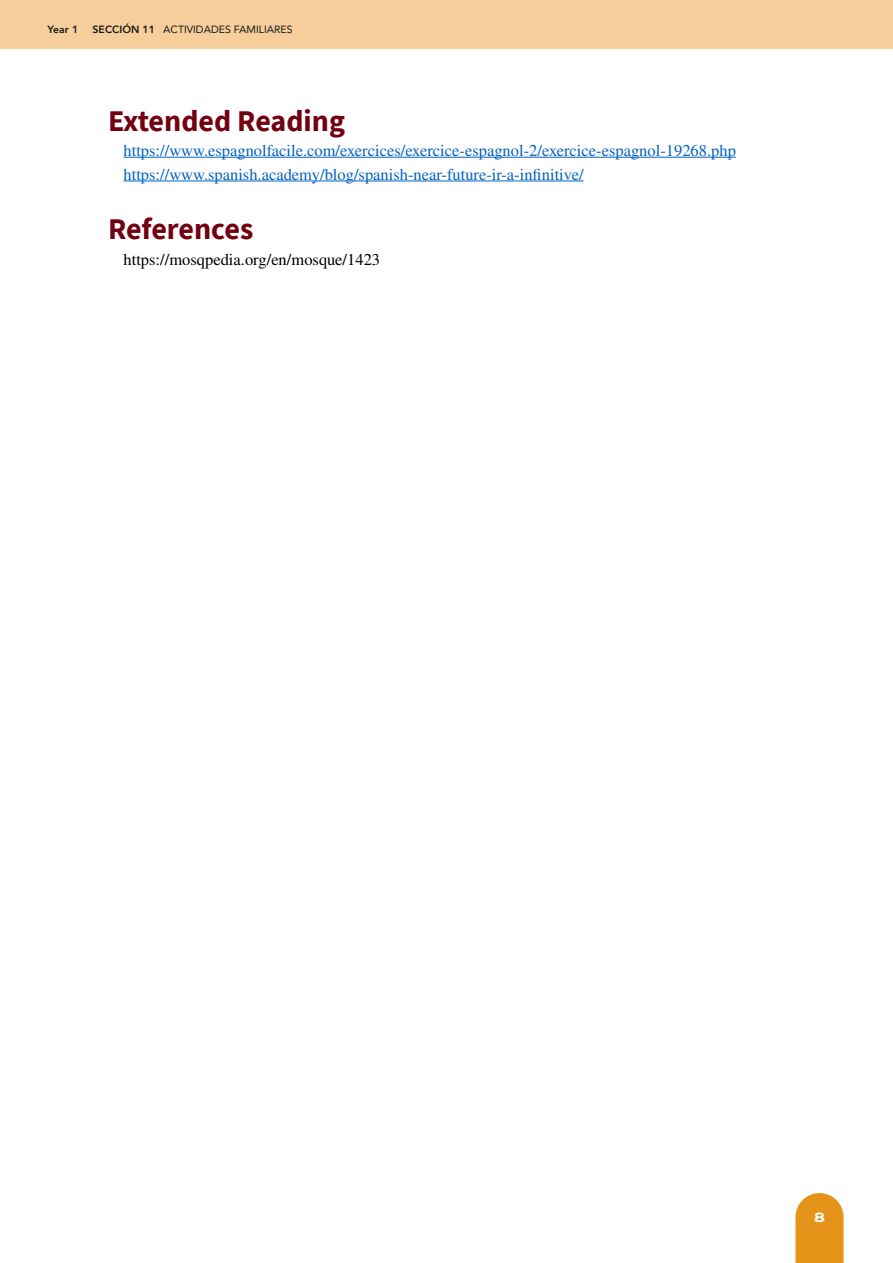
<style>
.page{position:relative;width:893px;height:1263px;background:#fff}
.page>*{position:absolute;margin:0;border:0;box-sizing:border-box;transform-origin:0 0}
.t1{font:700 30px "Source Sans Pro";color:#720011}
.t2{font:16.5px/23.7px "STIX General";color:#0563c1}
.t3{font:16.5px "STIX General";color:#000}
.t4{font:800 13.5px "Archivo Expanded";color:#fff}
.t5{font:10.5px "Avenir";color:#1a1a1a}
.t6{font:800 10.5px "Avenir";color:#1a1a1a}
.s1{font-weight:800}
</style>
<div class="page">
<div style="left:0;top:0;width:893px;height:49px;background:#f5ce9b"></div>
<svg style="left:795px;top:1193px;width:49px;height:70px;background:#e89d2e"></svg>
<hr style="left:124px;top:157px;width:612px;height:1px;background:#0563c1">
<hr style="left:124px;top:181px;width:460px;height:1px;background:#0563c1">
<p class="t6" style="left:48px;top:21px;width:32px">Year 1</p>
<p class="t5" style="left:93px;top:21px;width:201px"><span class="s1">SECCIÓN 11</span> ACTIVIDADES FAMILIARES</p>
<h1 class="t1" style="left:108px;top:100px;width:238px">Extended Reading</h1>
<p class="t2" style="left:124px;top:140px;width:614px">https://www.espagnolfacile.com/exercices/exercice-espagnol-2/exercice-espagnol-19268.php https://www.spanish.academy/blog/spanish-near-future-ir-a-infinitive/</p>
<h1 class="t1" style="left:108px;top:208px;width:147px">References</h1>
<p class="t3" style="left:124px;top:248px;width:258px">https://mosqpedia.org/en/mosque/1423</p>
<p class="t4" style="left:814px;top:1207px;width:12px">8</p>
</div>
